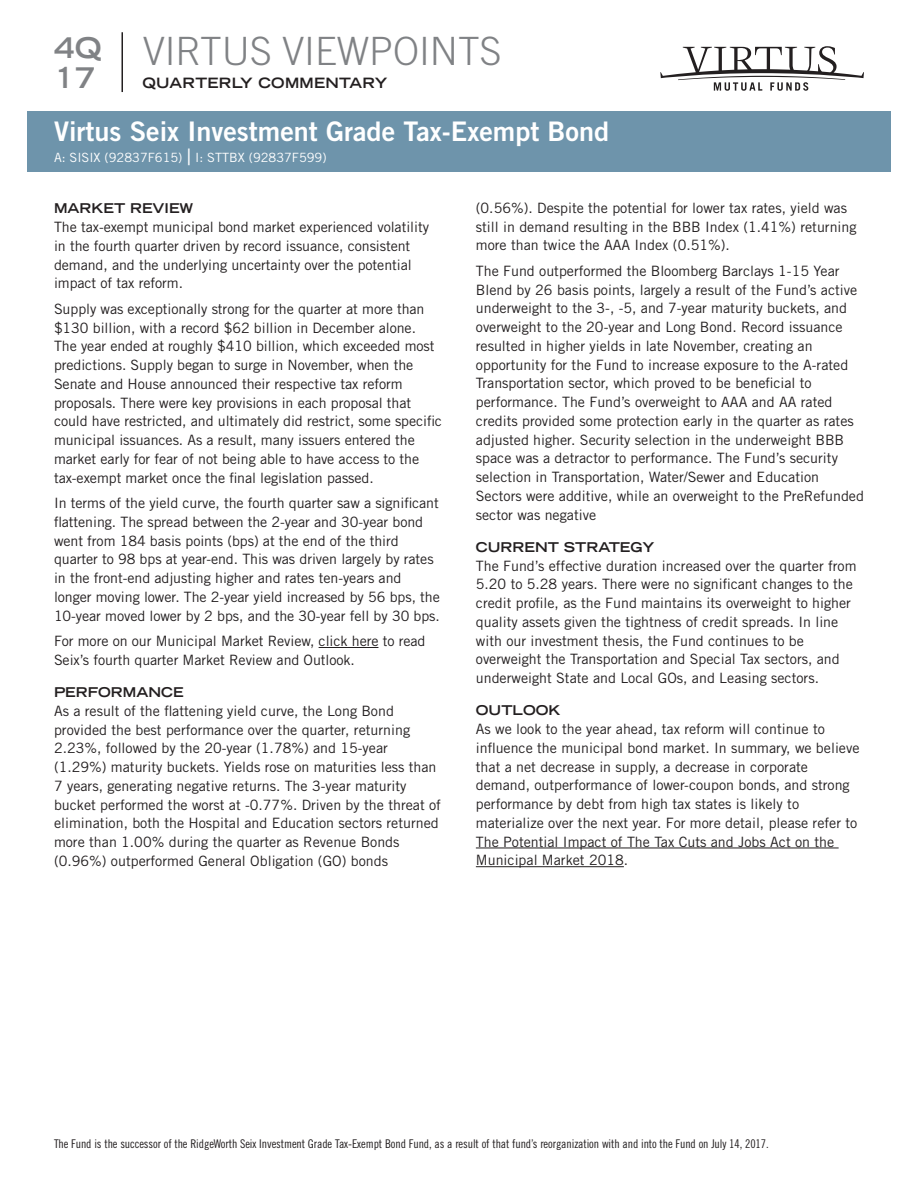
<style>
.page{position:relative;width:918px;height:1188px;background:#fff}
.page>*{position:absolute;margin:0;border:0;box-sizing:border-box;transform-origin:0 0}
.t1{font:300 39px "Trade Gothic LT Std";color:#808285}
.t2{font:700 expanded 28.5px/30px "Trade Gothic LH";color:#808285}
.t3{font:27px "Trade Gothic LT Std Bd 2";color:#fff}
.t4{font:14.25px/18.8px "Trade Gothic LT Std";color:#231f20}
.t5{font:700 expanded 14.25px "Trade Gothic LH";letter-spacing:.02em;color:#231f20}
.t6{font:700 expanded 13.5px "Trade Gothic LH";color:#231f20}
.t7{font:12.75px "Trade Gothic LT Std";color:#fff}
.t8{font:12px "Trade Gothic LT Std Cn 18";letter-spacing:-.005em;color:#231f20}
.s1{font-size:22.5px}
</style>
<div class="page">
<hr style="left:319px;top:647px;width:59px;height:1px;background:#231f20">
<hr style="left:476px;top:848px;width:363px;height:1px;background:#231f20">
<hr style="left:476px;top:866px;width:148px;height:1px;background:#231f20">
<hr style="left:122px;top:32px;width:1px;height:60px;background:#231f20">
<div style="left:27px;top:111px;width:864px;height:61px;background:#6e94ab"></div>
<svg style="left:660px;top:46px;width:204px;height:45px"></svg>
<h1 class="t1" style="left:143px;top:28px;width:360px">VIRTUS VIEWPOINTS</h1>
<p class="t5" style="left:142px;top:74px;width:246px">QUARTERLY COMMENTARY</p>
<h2 class="t2" style="left:54px;top:32px;width:49px">4Q<br>17</h2>
<h3 class="t3" style="left:54px;top:115px;width:557px">Virtus Seix Investment Grade Tax-Exempt Bond</h3>
<p class="t7" style="left:54px;top:150px;width:274px">A: SISIX (92837F615) <span class="s1">|</span> I: STTBX (92837F599)</p>
<p class="t6" style="left:54px;top:200px;width:141px">MARKET REVIEW</p>
<p class="t4" style="left:54px;top:217px;width:377px">The tax-exempt municipal bond market experienced volatility in the fourth quarter driven by record issuance, consistent demand, and the underlying uncertainty over the potential impact of tax reform.</p>
<p class="t4" style="left:54px;top:299px;width:390px">Supply was exceptionally strong for the quarter at more than $130 billion, with a record $62 billion in December alone.<br>The year ended at roughly $410 billion, which exceeded most predictions. Supply began to surge in November, when the Senate and House announced their respective tax reform proposals. There were key provisions in each proposal that could have restricted, and ultimately did restrict, some specific municipal issuances. As a result, many issuers entered the market early for fear of not being able to have access to the tax-exempt market once the final legislation passed.</p>
<p class="t4" style="left:54px;top:493px;width:387px">In terms of the yield curve, the fourth quarter saw a significant flattening. The spread between the 2-year and 30-year bond went from 184 basis points (bps) at the end of the third quarter to 98 bps at year-end. This was driven largely by rates in the front-end adjusting higher and rates ten-years and longer moving lower. The 2-year yield increased by 56 bps, the 10-year moved lower by 2 bps, and the 30-year fell by 30 bps.</p>
<p class="t4" style="left:54px;top:631px;width:373px">For more on our Municipal Market Review, click here to read<br>Seix’s fourth quarter Market Review and Outlook.</p>
<p class="t6" style="left:54px;top:683px;width:131px">PERFORMANCE</p>
<p class="t4" style="left:54px;top:701px;width:389px">As a result of the flattening yield curve, the Long Bond provided the best performance over the quarter, returning 2.23%, followed by the 20-year (1.78%) and 15-year (1.29%) maturity buckets. Yields rose on maturities less than 7 years, generating negative returns. The 3-year maturity bucket performed the worst at -0.77%. Driven by the threat of elimination, both the Hospital and Education sectors returned more than 1.00% during the quarter as Revenue Bonds (0.96%) outperformed General Obligation (GO) bonds</p>
<p class="t4" style="left:476px;top:198px;width:382px">(0.56%). Despite the potential for lower tax rates, yield was still in demand resulting in the BBB Index (1.41%) returning more than twice the AAA Index (0.51%).</p>
<p class="t4" style="left:476px;top:261px;width:390px">The Fund outperformed the Bloomberg Barclays 1-15 Year Blend by 26 basis points, largely a result of the Fund’s active underweight to the 3-, -5, and 7-year maturity buckets, and overweight to the 20-year and Long Bond. Record issuance resulted in higher yields in late November, creating an opportunity for the Fund to increase exposure to the A-rated Transportation sector, which proved to be beneficial to performance. The Fund’s overweight to AAA and AA rated credits provided some protection early in the quarter as rates adjusted higher. Security selection in the underweight BBB space was a detractor to performance. The Fund’s security selection in Transportation, Water/Sewer and Education Sectors were additive, while an overweight to the PreRefunded sector was negative</p>
<p class="t6" style="left:476px;top:538px;width:180px">CURRENT STRATEGY</p>
<p class="t4" style="left:476px;top:556px;width:382px">The Fund’s effective duration increased over the quarter from 5.20 to 5.28 years. There were no significant changes to the credit profile, as the Fund maintains its overweight to higher quality assets given the tightness of credit spreads. In line with our investment thesis, the Fund continues to be overweight the Transportation and Special Tax sectors, and underweight State and Local GOs, and Leasing sectors.</p>
<p class="t6" style="left:476px;top:702px;width:86px">OUTLOOK</p>
<p class="t4" style="left:476px;top:719px;width:385px">As we look to the year ahead, tax reform will continue to influence the municipal bond market. In summary, we believe that a net decrease in supply, a decrease in corporate demand, outperformance of lower-coupon bonds, and strong performance by debt from high tax states is likely to materialize over the next year. For more detail, please refer to The Potential Impact of The Tax Cuts and Jobs Act on the Municipal Market 2018.</p>
<p class="t8" style="left:54px;top:1137px;width:716px">The Fund is the successor of the RidgeWorth Seix Investment Grade Tax-Exempt Bond Fund, as a result of that fund’s reorganization with and into the Fund on July 14, 2017.</p>
</div>
